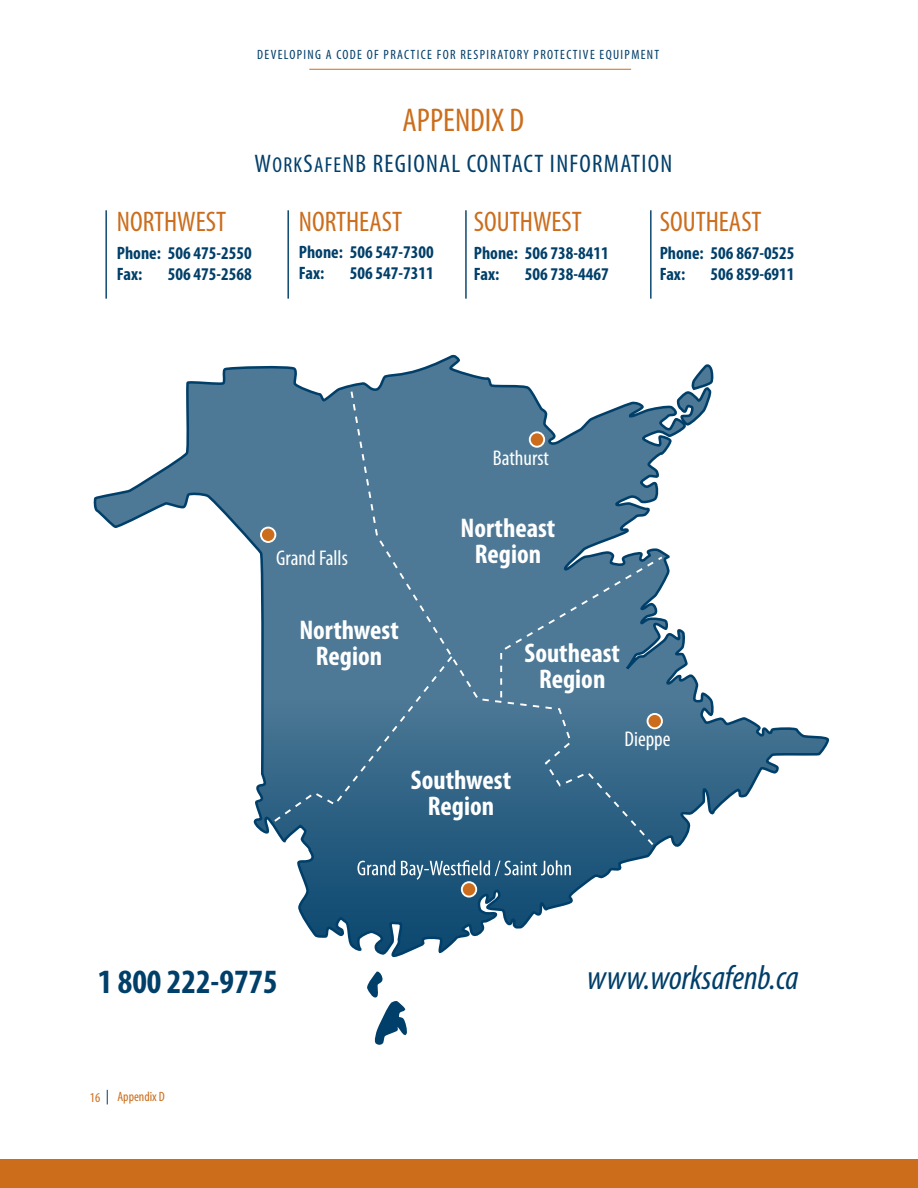
<style>
.page{position:relative;width:918px;height:1188px;background:#fff}
.page>*{position:absolute;margin:0;border:0;box-sizing:border-box;transform-origin:0 0}
.t1{font:italic condensed 34.5px "Myriad Pro";color:#003e69}
.t2{font:italic 700 condensed 34.2px "Myriad Pro";color:#003f69}
.t3{font:700 condensed 34.2px "Myriad Pro";color:#003f69}
.t4{font:condensed 33px "Myriad";color:#cc6d1b}
.t5{font:condensed 28.5px "Myriad Pro";color:#cb6d1c}
.t6{font:700 condensed 27px/26.1px "Myriad Pro";color:#fff;text-align:center}
.t7{font:condensed 25.5px "Myriad";letter-spacing:.05em;color:#003e69}
.t8{font:condensed 21.3px "Myriad Pro";color:#fff}
.t9{font:700 condensed 18px/20.7px "Myriad Pro";color:#003f69}
.t10{font:condensed 13.5px "Myriad";letter-spacing:.1em;color:#003e69}
.t11{font:condensed 13.5px "Myriad";color:#cc6d1b}
.s1{font-size:21.6px}
</style>
<div class="page">
<svg style="left:93px;top:354px;width:736px;height:604px"></svg>
<svg style="left:367px;top:971px;width:40px;height:74px"></svg>
<svg style="left:676px;top:362px;width:40px;height:65px"></svg>
<svg style="left:272px;top:383px;width:392px;height:464px;background:#4e7996"></svg>
<div style="left:461px;top:881px;width:16px;height:17px;border:2px solid #fff;border-radius:50%"></div>
<svg style="left:648px;top:714px;width:14px;height:14px"></svg>
<div style="left:647px;top:713px;width:16px;height:16px;border:2px solid #fff;border-radius:50%"></div>
<svg style="left:530px;top:432px;width:14px;height:15px"></svg>
<div style="left:529px;top:431px;width:16px;height:17px;border:2px solid #fff;border-radius:50%"></div>
<svg style="left:261px;top:528px;width:14px;height:14px"></svg>
<div style="left:260px;top:527px;width:16px;height:16px;border:2px solid #fff;border-radius:50%"></div>
<svg style="left:357px;top:860px;width:214px;height:37px;background:#3c6a89"></svg>
<hr style="left:287px;top:210px;width:2px;height:89px;background:#003f69">
<hr style="left:105px;top:210px;width:2px;height:89px;background:#003f69">
<hr style="left:465px;top:210px;width:2px;height:89px;background:#003f69">
<hr style="left:650px;top:210px;width:2px;height:89px;background:#003f69">
<hr style="left:916px;top:1160px;width:2px;height:28px;background:#cc6d1b">
<div style="left:0;top:1160px;width:917px;height:28px;background:#cc6d1b"></div>
<svg style="left:107px;top:1090px;width:1px;height:14px"></svg>
<hr style="left:309px;top:69px;width:322px;height:1px;background:#cc6d1b">
<p class="t10" style="left:257px;top:50px;width:404px">DEVELOPING A CODE OF PRACTICE FOR RESPIRATORY PROTECTIVE EQUIPMENT</p>
<h3 class="t4" style="left:403px;top:109px;width:123px">APPENDIX D</h3>
<h3 class="t7" style="left:255px;top:155px;width:419px">W<span class="s1">ORK</span>S<span class="s1">AFE</span>NB REGIONAL CONTACT INFORMATION</h3>
<h3 class="t5" style="left:117px;top:212px;width:111px">NORTHWEST</h3>
<p class="t9" style="left:117px;top:244px;width:136px">Phone: 506 475-2550<br>Fax:</p>
<p class="t9" style="left:168px;top:265px;width:85px">506 475-2568</p>
<h3 class="t5" style="left:299px;top:212px;width:105px">NORTHEAST</h3>
<p class="t9" style="left:299px;top:244px;width:136px">Phone: 506 547-7300<br>Fax:</p>
<p class="t9" style="left:350px;top:264px;width:85px">506 547-7311</p>
<h3 class="t5" style="left:474px;top:212px;width:110px">SOUTHWEST</h3>
<p class="t9" style="left:474px;top:244px;width:136px">Phone: 506 738-8411<br>Fax:</p>
<p class="t9" style="left:525px;top:265px;width:85px">506 738-4467</p>
<h3 class="t5" style="left:660px;top:212px;width:103px">SOUTHEAST</h3>
<p class="t9" style="left:660px;top:244px;width:136px">Phone: 506 867-0525<br>Fax:</p>
<p class="t9" style="left:711px;top:265px;width:85px">506 859-6911</p>
<p class="t8" style="left:493px;top:450px;width:58px">Bathurst</p>
<p class="t8" style="left:276px;top:550px;width:73px">Grand Falls</p>
<h3 class="t6" style="left:461px;top:517px;width:96px">Northeast<br>Region</h3>
<h3 class="t6" style="left:299px;top:619px;width:101px">Northwest<br>Region</h3>
<h3 class="t6" style="left:524px;top:642px;width:97px">Southeast<br>Region</h3>
<h3 class="t6" style="left:411px;top:769px;width:102px">Southwest<br>Region</h3>
<p class="t8" style="left:624px;top:732px;width:48px">Dieppe</p>
<h1 class="t1" style="left:587px;top:965px;width:213px">www.worksafenb.ca</h1>
<h2 class="t3" style="left:98px;top:969px;width:181px">1 800 222-9775</h2>
<h2 class="t2" style="left:631px;top:969px;width:196px">w.worksafenb.ca</h2>
<p class="t11" style="left:90px;top:1093px;width:12px">16</p>
<p class="t11" style="left:117px;top:1092px;width:49px">Appendix D</p>
</div>
